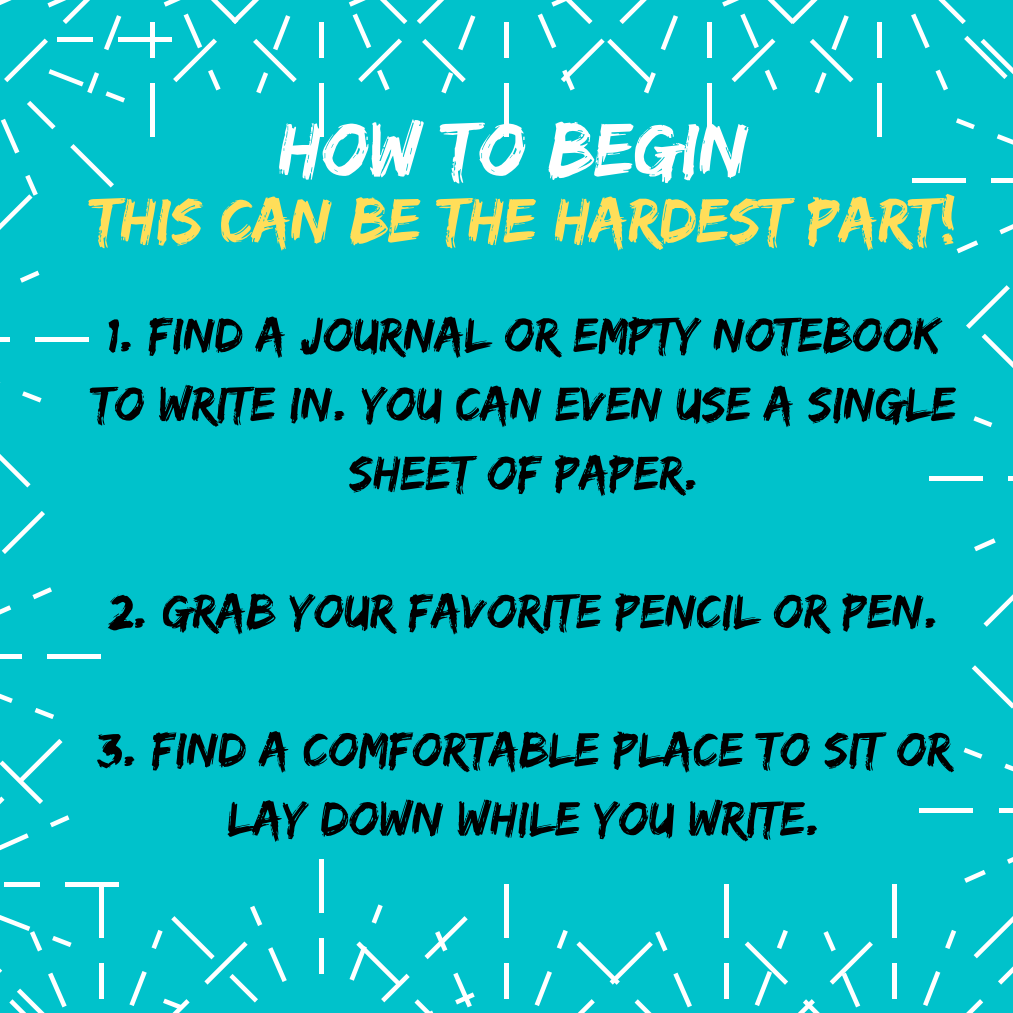
<style>
.page{position:relative;width:1013px;height:1013px;background:#fff}
.page>*{position:absolute;margin:0;border:0;box-sizing:border-box;transform-origin:0 0}
.t1{font:78.75px "Edo";color:#fff}
.t2{font:65px "Edo";color:#ffde59}
.t3{font:50px/69.1px "Edo";color:#000;text-align:center}
</style>
<div class="page">
<div style="left:0;top:0;width:1012px;height:1012px;background:#00c2cb"></div>
<svg style="left:0;top:693px;width:13px;height:10px"></svg>
<svg style="left:32px;top:587px;width:20px;height:12px"></svg>
<svg style="left:0;top:605px;width:11px;height:10px"></svg>
<svg style="left:35px;top:708px;width:19px;height:11px"></svg>
<svg style="left:2px;top:511px;width:43px;height:43px"></svg>
<div style="left:47px;top:653px;width:54px;height:5px;background:#fff"></div>
<div style="left:0;top:653px;width:22px;height:5px;background:#fff"></div>
<div style="left:118px;top:37px;width:54px;height:5px;background:#fff"></div>
<svg style="left:20px;top:271px;width:19px;height:12px"></svg>
<svg style="left:0;top:454px;width:31px;height:33px"></svg>
<svg style="left:22px;top:391px;width:20px;height:11px"></svg>
<div style="left:35px;top:337px;width:54px;height:5px;background:#fff"></div>
<div style="left:0;top:337px;width:9px;height:5px;background:#fff"></div>
<svg style="left:534px;top:971px;width:18px;height:35px"></svg>
<svg style="left:579px;top:999px;width:16px;height:13px"></svg>
<svg style="left:556px;top:929px;width:12px;height:20px"></svg>
<div style="left:504px;top:884px;width:5px;height:54px;background:#fff"></div>
<div style="left:504px;top:963px;width:5px;height:36px;background:#fff"></div>
<svg style="left:673px;top:972px;width:19px;height:35px"></svg>
<svg style="left:634px;top:999px;width:17px;height:13px"></svg>
<svg style="left:576px;top:931px;width:91px;height:53px"></svg>
<div style="left:724px;top:884px;width:5px;height:54px;background:#fff"></div>
<div style="left:724px;top:963px;width:5px;height:36px;background:#fff"></div>
<svg style="left:1007px;top:857px;width:5px;height:6px"></svg>
<svg style="left:1004px;top:763px;width:8px;height:8px"></svg>
<svg style="left:971px;top:665px;width:41px;height:43px"></svg>
<svg style="left:963px;top:747px;width:19px;height:11px"></svg>
<svg style="left:964px;top:870px;width:21px;height:12px"></svg>
<hr style="left:919px;top:808px;width:54px;height:4px;background:#fff">
<hr style="left:998px;top:808px;width:14px;height:4px;background:#fff">
<svg style="left:983px;top:595px;width:29px;height:31px"></svg>
<svg style="left:973px;top:416px;width:19px;height:11px"></svg>
<svg style="left:974px;top:538px;width:21px;height:13px"></svg>
<div style="left:929px;top:476px;width:54px;height:5px;background:#fff"></div>
<svg style="left:1008px;top:476px;width:4px;height:5px"></svg>
<svg style="left:999px;top:224px;width:13px;height:10px"></svg>
<svg style="left:996px;top:134px;width:16px;height:11px"></svg>
<svg style="left:966px;top:285px;width:46px;height:82px"></svg>
<svg style="left:956px;top:118px;width:18px;height:11px"></svg>
<svg style="left:956px;top:240px;width:22px;height:13px"></svg>
<div style="left:911px;top:178px;width:54px;height:5px;background:#fff"></div>
<hr style="left:991px;top:179px;width:21px;height:4px;background:#fff">
<svg style="left:268px;top:947px;width:19px;height:35px"></svg>
<svg style="left:349px;top:904px;width:125px;height:108px"></svg>
<div style="left:319px;top:858px;width:5px;height:54px;background:#fff"></div>
<div style="left:319px;top:937px;width:5px;height:36px;background:#fff"></div>
<svg style="left:923px;top:971px;width:17px;height:35px"></svg>
<svg style="left:967px;top:999px;width:16px;height:13px"></svg>
<svg style="left:945px;top:930px;width:11px;height:19px"></svg>
<svg style="left:973px;top:917px;width:39px;height:67px"></svg>
<svg style="left:744px;top:929px;width:129px;height:83px"></svg>
<div style="left:892px;top:884px;width:5px;height:54px;background:#fff"></div>
<div style="left:892px;top:963px;width:5px;height:36px;background:#fff"></div>
<svg style="left:0;top:833px;width:29px;height:18px"></svg>
<svg style="left:0;top:739px;width:69px;height:88px"></svg>
<div style="left:65px;top:881px;width:54px;height:5px;background:#fff"></div>
<div style="left:4px;top:881px;width:35px;height:5px;background:#fff"></div>
<svg style="left:129px;top:905px;width:133px;height:107px"></svg>
<svg style="left:0;top:915px;width:72px;height:97px"></svg>
<div style="left:99px;top:884px;width:5px;height:54px;background:#fff"></div>
<div style="left:99px;top:963px;width:5px;height:36px;background:#fff"></div>
<svg style="left:911px;top:14px;width:18px;height:34px"></svg>
<svg style="left:938px;top:0;width:27px;height:24px"></svg>
<svg style="left:964px;top:36px;width:48px;height:43px"></svg>
<svg style="left:935px;top:70px;width:13px;height:20px"></svg>
<div style="left:877px;top:83px;width:5px;height:54px;background:#fff"></div>
<div style="left:877px;top:22px;width:5px;height:36px;background:#fff"></div>
<hr style="left:319px;top:83px;width:4px;height:54px;background:#fff">
<hr style="left:319px;top:22px;width:4px;height:36px;background:#fff">
<svg style="left:164px;top:0;width:133px;height:93px"></svg>
<svg style="left:0;top:0;width:125px;height:230px"></svg>
<div style="left:150px;top:83px;width:5px;height:54px;background:#fff"></div>
<div style="left:150px;top:22px;width:5px;height:36px;background:#fff"></div>
<svg style="left:722px;top:0;width:131px;height:93px"></svg>
<div style="left:706px;top:83px;width:5px;height:54px;background:#fff"></div>
<div style="left:706px;top:22px;width:5px;height:36px;background:#fff"></div>
<svg style="left:417px;top:0;width:58px;height:93px"></svg>
<svg style="left:537px;top:0;width:141px;height:93px"></svg>
<svg style="left:349px;top:0;width:58px;height:90px"></svg>
<div style="left:504px;top:83px;width:5px;height:54px;background:#fff"></div>
<div style="left:504px;top:22px;width:5px;height:36px;background:#fff"></div>
<h1 class="t1" style="left:278px;top:104px;width:472px">how to begin</h1>
<h2 class="t2" style="left:91px;top:182px;width:867px">This can be the hardest part!</h2>
<p class="t3" style="left:92px;top:299px;width:865px">1. find a journal or empty notebook to write in. you can even use a single sheet of paper.</p>
<p class="t3" style="left:109px;top:575px;width:831px">2. grab your favorite pencil or pen.</p>
<p class="t3" style="left:96px;top:713px;width:857px">3. Find a comfortable place to sit or lay down while you write.</p>
</div>
